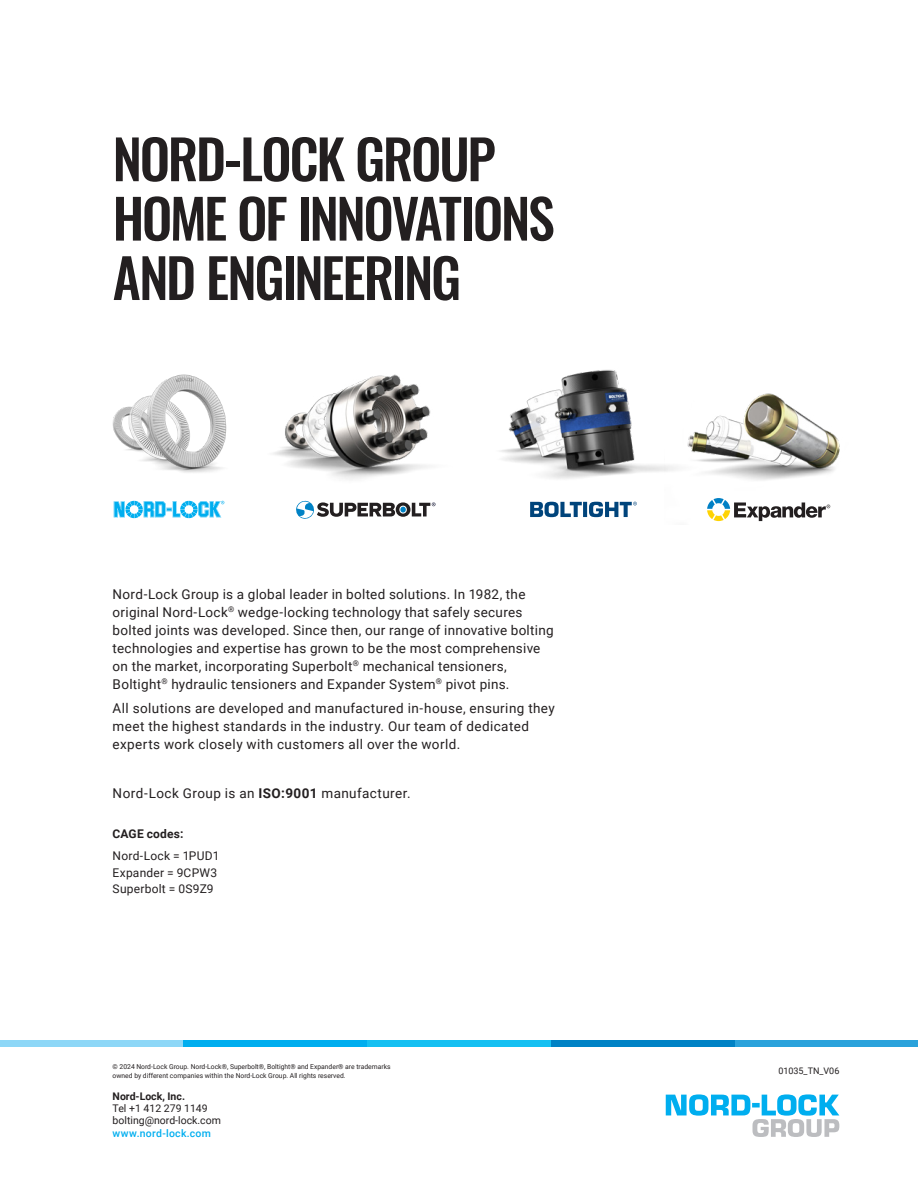
<style>
.page{position:relative;width:918px;height:1188px;background:#fff}
.page>*{position:absolute;margin:0;border:0;box-sizing:border-box;transform-origin:0 0}
.Title_3{font:500 54px/59.4px "Oswald";letter-spacing:-.045em;color:#231f20}
.Bodytext_8pt{font:13.5px/18px "Roboto";letter-spacing:.025em;color:#231f20}
.Bodytext_8pt-2{font:12px/16.5px "Roboto";letter-spacing:.02em;color:#231f20}
.Bodytext_8pt-3{font:700 12px "Roboto";letter-spacing:.015em;color:#231f20}
.Extrasmall{font:10.5px/12px "Roboto";color:#231f20}
.Small_7pt{font:500 10.5px "Roboto";letter-spacing:.025em;color:#00aeef}
.Extrasmall-2{font:700 10.5px "Roboto";color:#231f20}
.Body_6pt{font:9px "Roboto";color:#231f20}
.Copyright{font:6.75px/9px "Roboto";color:#231f20}
.s1{font-weight:700}
</style>
<div class="page">
<svg style="left:666px;top:1094px;width:173px;height:43px"></svg>
<div style="left:0;top:1041px;width:184px;height:6px;background:#8dd7f7"></div>
<div style="left:367px;top:1041px;width:184px;height:6px;background:#15c0f2"></div>
<div style="left:184px;top:1041px;width:183px;height:6px;background:#00aeef"></div>
<div style="left:734px;top:1041px;width:184px;height:6px;background:#2aa2db"></div>
<div style="left:551px;top:1041px;width:183px;height:6px;background:#0082c5"></div>
<img style="left:112px;top:374px;width:115px;height:145px">
<img style="left:710px;top:393px;width:130px;height:129px">
<img style="left:500px;top:369px;width:210px;height:149px">
<img style="left:273px;top:374px;width:163px;height:132px">
<svg style="left:114px;top:501px;width:110px;height:17px"></svg>
<svg style="left:296px;top:501px;width:139px;height:18px"></svg>
<svg style="left:530px;top:502px;width:107px;height:15px"></svg>
<svg style="left:707px;top:498px;width:123px;height:23px"></svg>
<p class="Title_3" style="left:113px;top:133px;width:444px">NORD-LOCK GROUP<br>HOME OF INNOVATIONS<br>AND ENGINEERING</p>
<p class="Bodytext_8pt" style="left:113px;top:585px;width:443px">Nord-Lock Group is a global leader in bolted solutions. In 1982, the original Nord-Lock<sup>®</sup> wedge-locking technology that safely secures bolted joints was developed. Since then, our range of innovative bolting technologies and expertise has grown to be the most comprehensive on the market, incorporating Superbolt<sup>®</sup> mechanical tensioners, Boltight<sup>®</sup> hydraulic tensioners and Expander System<sup>®</sup> pivot pins.</p>
<p class="Bodytext_8pt" style="left:113px;top:699px;width:444px">All solutions are developed and manufactured in-house, ensuring they meet the highest standards in the industry. Our team of dedicated experts work closely with customers all over the world.</p>
<p class="Bodytext_8pt" style="left:113px;top:784px;width:299px">Nord-Lock Group is an <span class="s1">ISO:9001</span> manufacturer.</p>
<p class="Bodytext_8pt-3" style="left:113px;top:825px;width:72px">CAGE codes:</p>
<p class="Bodytext_8pt-2" style="left:113px;top:847px;width:108px">Nord-Lock = 1PUD1<br>Expander = 9CPW3<br>Superbolt = 0S9Z9</p>
<p class="Copyright" style="left:113px;top:1061px;width:279px">© 2024 Nord-Lock Group. Nord-Lock®, Superbolt®, Boltight® and Expander® are trademarks owned by different companies within the Nord-Lock Group. All rights reserved.</p>
<p class="Extrasmall-2" style="left:113px;top:1089px;width:74px">Nord-Lock, Inc.</p>
<p class="Extrasmall" style="left:113px;top:1102px;width:110px">Tel +1 412 279 1149 bolting@nord-lock.com</p>
<p class="Small_7pt" style="left:113px;top:1126px;width:100px">www.nord-lock.com</p>
<p class="Body_6pt" style="left:778px;top:1064px;width:63px">01035_TN_V06</p>
</div>
